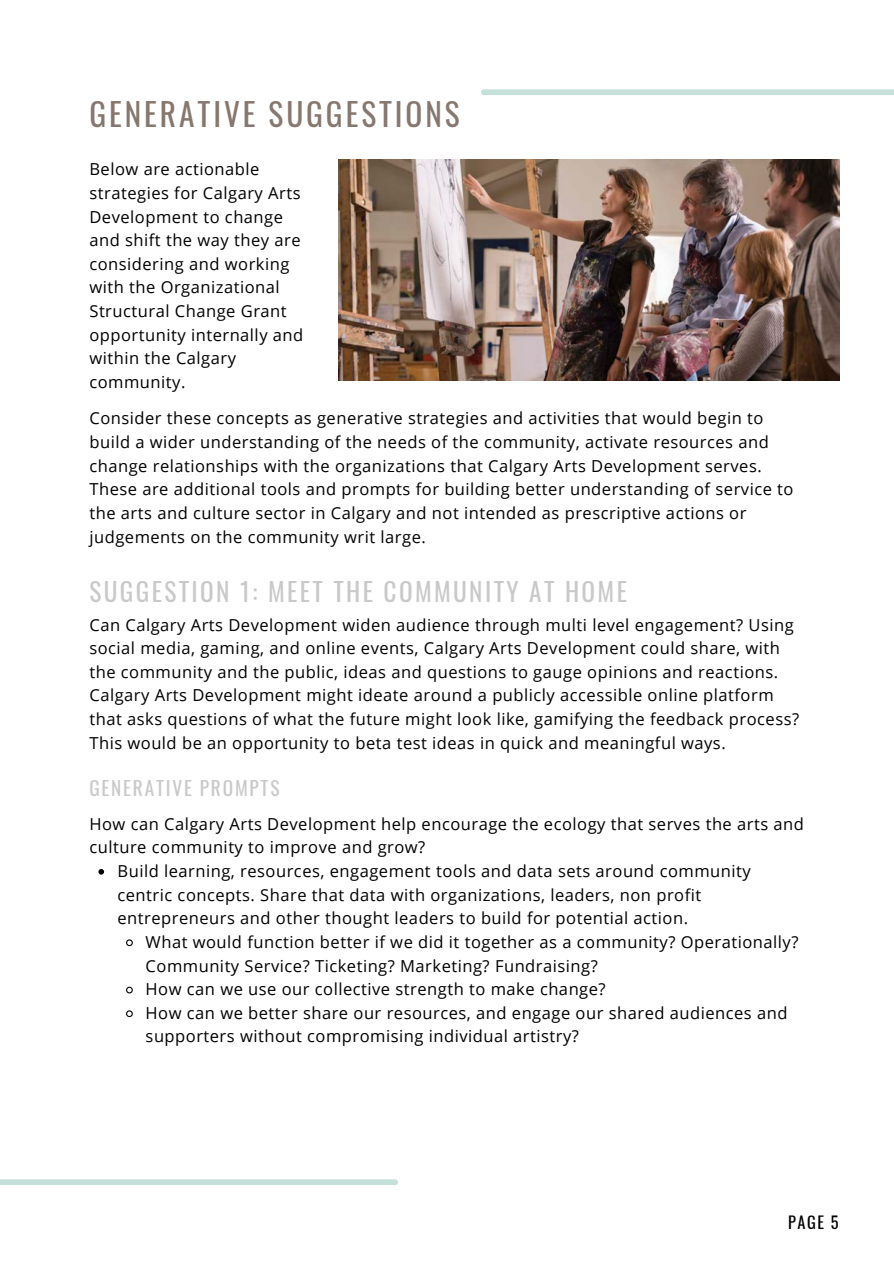
<style>
.page{position:relative;width:894px;height:1264px;background:#fff}
.page>*{position:absolute;margin:0;border:0;box-sizing:border-box;transform-origin:0 0}
.t1{font:31.35px "Oswald";letter-spacing:.095em;color:#86776f}
.t2{font:25.35px "Oswald";letter-spacing:.095em;color:#c9c9c9}
.t3{font:19.35px "Oswald";letter-spacing:.095em;color:#c9c9c9}
.t4{font:16.5px/23.7px "Open Sans";letter-spacing:.03em;color:#000}
.t5{font:16.35px "Oswald";color:#000}
</style>
<div class="page">
<div style="left:483px;top:89px;width:410px;height:6px;background:#c5e0d8"></div>
<div style="left:0;top:1179px;width:395px;height:5px;background:#c5e0d8"></div>
<img style="left:338px;top:159px;width:500px;height:221px">
<svg style="left:98px;top:869px;width:6px;height:5px"></svg>
<svg style="left:126px;top:939px;width:7px;height:8px"></svg>
<svg style="left:126px;top:986px;width:7px;height:8px"></svg>
<svg style="left:126px;top:1010px;width:7px;height:7px"></svg>
<p class="t1" style="left:89px;top:89px;width:372px">GENERATIVE SUGGESTIONS</p>
<p class="t4" style="left:89px;top:157px;width:215px">Below are actionable strategies for Calgary Arts<br>Development to change and shift the way they are considering and working with the Organizational<br>Structural Change Grant opportunity internally and within the Calgary community.</p>
<p class="t4" style="left:89px;top:406px;width:705px">Consider these concepts as generative strategies and activities that would begin to build a wider understanding of the needs of the community, activate resources and change relationships with the organizations that Calgary Arts Development serves.<br>These are additional tools and prompts for building better understanding of service to the arts and culture sector in Calgary and not intended as prescriptive actions or judgements on the community writ large.</p>
<p class="t2" style="left:89px;top:571px;width:539px">SUGGESTION 1: MEET THE COMMUNITY AT HOME</p>
<p class="t4" style="left:89px;top:612px;width:711px">Can Calgary Arts Development widen audience through multi level engagement? Using social media, gaming, and online events, Calgary Arts Development could share, with the community and the public, ideas and questions to gauge opinions and reactions.<br>Calgary Arts Development might ideate around a publicly accessible online platform that asks questions of what the future might look like, gamifying the feedback process?<br>This would be an opportunity to beta test ideas in quick and meaningful ways.</p>
<p class="t3" style="left:89px;top:772px;width:191px">GENERATIVE PROMPTS</p>
<p class="t4" style="left:89px;top:811px;width:715px">How can Calgary Arts Development help encourage the ecology that serves the arts and culture community to improve and grow?</p>
<p class="t4" style="left:117px;top:858px;width:634px">Build learning, resources, engagement tools and data sets around community centric concepts. Share that data with organizations, leaders, non profit entrepreneurs and other thought leaders to build for potential action.</p>
<p class="t4" style="left:146px;top:929px;width:654px">What would function better if we did it together as a community? Operationally?<br>Community Service? Ticketing? Marketing? Fundraising?</p>
<p class="t4" style="left:146px;top:976px;width:461px">How can we use our collective strength to make change?</p>
<p class="t4" style="left:146px;top:1000px;width:643px">How can we better share our resources, and engage our shared audiences and supporters without compromising individual artistry?</p>
<p class="t5" style="left:788px;top:1208px;width:52px">PAGE 5</p>
</div>
